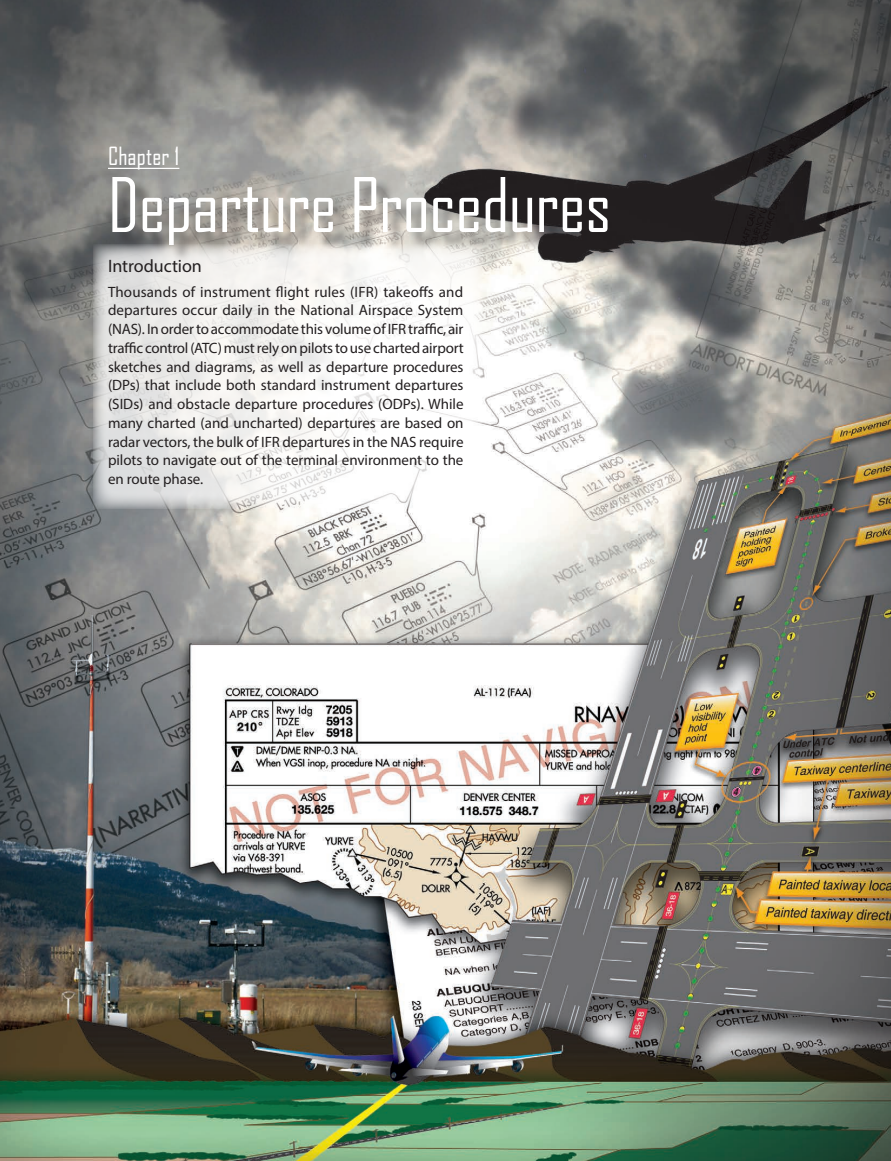
<style>
.page{position:relative;width:891px;height:1161px;background:#fff}
.page>*{position:absolute;margin:0;border:0;box-sizing:border-box;transform-origin:0 0}
.t1{font:72px "Agency FB";letter-spacing:-.005em;color:#fff}
.t2{font:24px "Agency FB";letter-spacing:.01em;color:#fff}
.t3{font:18px "Myriad Pro";color:#231f20}
.t4{font:15px/18.8px "Myriad Pro";letter-spacing:-.005em;color:#231f20;text-align:justify}
</style>
<div class="page">
<img style="left:0;top:0;width:891px;height:1161px">
<svg style="left:93px;top:244px;width:391px;height:265px"></svg>
<div style="left:115px;top:179px;width:511px;height:84px;background:#231f20;opacity:.5"></div>
<hr style="left:108px;top:168px;width:71px;height:1px;background:#fff">
<h2 class="t2" style="left:108px;top:142px;width:73px">Chapter 1</h2>
<h1 class="t1" style="left:108px;top:161px;width:505px">Departure Procedures</h1>
<p class="t3" style="left:108px;top:255px;width:95px">Introduction</p>
<p class="t4" style="left:108px;top:282px;width:357px">Thousands of instrument flight rules (IFR) takeoffs and departures occur daily in the National Airspace System (NAS). In order to accommodate this volume of IFR traffic, air traffic control (ATC) must rely on pilots to use charted airport sketches and diagrams, as well as departure procedures (DPs) that include both standard instrument departures (SIDs) and obstacle departure procedures (ODPs). While many charted (and uncharted) departures are based on radar vectors, the bulk of IFR departures in the NAS require pilots to navigate out of the terminal environment to the en route phase.</p>
</div>
